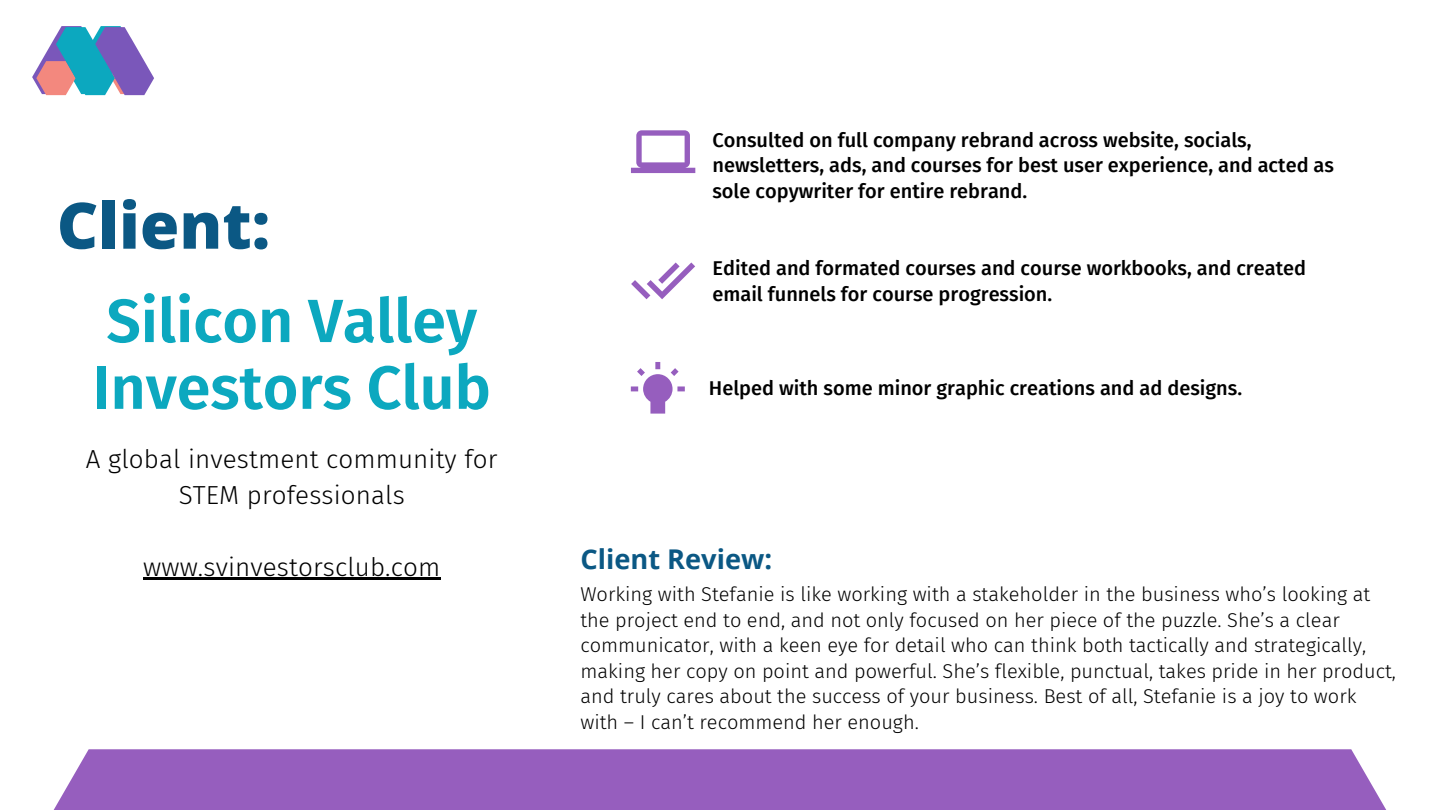
<style>
.page{position:relative;width:1440px;height:810px;background:#fff}
.page>*{position:absolute;margin:0;border:0;box-sizing:border-box;transform-origin:0 0}
.t1{font:800 64px "Open Sans";color:#0b5884}
.t2{font:600 61px/66.8px "Fira Sans";color:#0ca8bf}
.t3{font:700 27.2px "Open Sans";color:#0b5884}
.t4{font:300 26px/36px "Fira Sans";letter-spacing:.005em;color:#000;text-align:center}
.t5{font:300 20px/25.5px "Fira Sans";color:#000}
.t6{font:500 20px/25.5px "Fira Sans";color:#000}
</style>
<div class="page">
<div style="left:54px;top:749px;width:1332px;height:61px;background:#965ebe"></div>
<hr style="left:143px;top:577px;width:297px;height:2px;background:#000">
<svg style="left:32px;top:27px;width:122px;height:68px"></svg>
<svg style="left:631px;top:130px;width:64px;height:43px"></svg>
<svg style="left:631px;top:263px;width:64px;height:36px"></svg>
<svg style="left:631px;top:362px;width:54px;height:52px"></svg>
<h1 class="t1" style="left:57px;top:180px;width:215px">Client:</h1>
<h2 class="t2" style="left:93px;top:288px;width:400px">Silicon Valley<br>Investors Club</h2>
<h3 class="t4" style="left:86px;top:441px;width:413px">A global investment community for<br>STEM professionals</h3>
<h3 class="t4" style="left:143px;top:549px;width:299px">www.svinvestorsclub.com</h3>
<p class="t6" style="left:712px;top:127px;width:623px">Consulted on full company rebrand across website, socials, newsletters, ads, and courses for best user experience, and acted as sole copywriter for entire rebrand.</p>
<p class="t6" style="left:712px;top:256px;width:595px">Edited and formated courses and course workbooks, and created email funnels for course progression.</p>
<p class="t6" style="left:709px;top:375px;width:535px">Helped with some minor graphic creations and ad designs.</p>
<h3 class="t3" style="left:580px;top:540px;width:193px">Client Review:</h3>
<p class="t5" style="left:580px;top:582px;width:817px">Working with Stefanie is like working with a stakeholder in the business who’s looking at the project end to end, and not only focused on her piece of the puzzle. She’s a clear communicator, with a keen eye for detail who can think both tactically and strategically, making her copy on point and powerful. She’s flexible, punctual, takes pride in her product, and truly cares about the success of your business. Best of all, Stefanie is a joy to work with – I can’t recommend her enough.</p>
</div>
